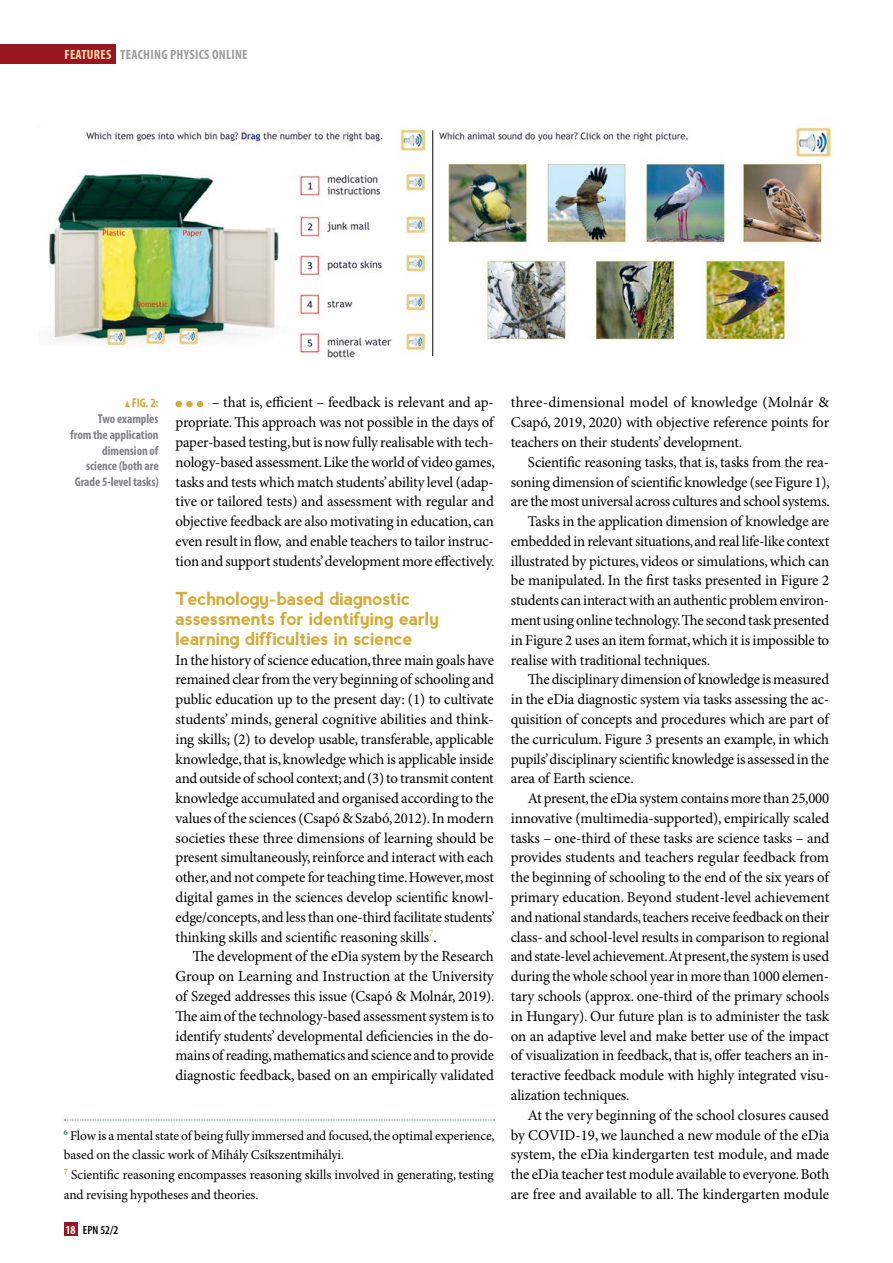
<style>
.page{position:relative;width:893px;height:1263px;background:#fff}
.page>*{position:absolute;margin:0;border:0;box-sizing:border-box;transform-origin:0 0}
.t1{font:700 18px/19.8px "nevis";letter-spacing:-.015em;color:#d3ab37}
.t2{font:15px/19.8px "Minion Pro";letter-spacing:-.01em;color:#000;text-align:justify}
.t3{font:13.5px/19.8px "Minion Pro";letter-spacing:-.01em;color:#000}
.t4{font:700 condensed 13.5px "Myriad Pro";letter-spacing:.02em;color:#9d9d9c}
.t5{font:700 condensed 12.75px/15.8px "Myriad Pro";letter-spacing:-.005em;color:#7d8386;text-align:right}
.t6{font:600 condensed 12px "Myriad Pro";color:#000}
.t7{font:700 condensed 12px "Myriad Pro";color:#fff}
.s1{color:#fedea9}
.s2{font-family:"Mathematical Pi Six";font-weight:400;font-stretch:normal;font-size:8.7px;color:#d3ab37}
.s3{color:#d3ab37}
</style>
<div class="page">
<svg style="left:176px;top:401px;width:6px;height:6px"></svg>
<div style="left:186px;top:401px;width:7px;height:6px;background:#d3ab37;border-radius:50%"></div>
<svg style="left:197px;top:401px;width:6px;height:6px"></svg>
<div style="left:0;top:45px;width:116px;height:19px;background:#991620"></div>
<div style="left:64px;top:1222px;width:13px;height:14px;background:#991620"></div>
<svg style="left:64px;top:1119px;width:430px;height:1px"></svg>
<img style="left:49px;top:129px;width:380px;height:230px">
<img style="left:439px;top:126px;width:393px;height:216px">
<hr style="left:432px;top:130px;width:1px;height:226px;background:#000">
<p class="t4" style="left:64px;top:47px;width:113px"><span class="s1">FEATURES</span> TEACHING physi</p>
<p class="t4" style="left:199px;top:47px;width:21px">cs online</p>
<p class="t5" style="left:70px;top:395px;width:90px"><span class="s2">m</span> <span class="s3">FIG. 2:<br></span>Two examples<br>from the application dimension of science (both are<br>Grade 5-level tasks)</p>
<p class="t2" style="left:176px;top:393px;width:321px;text-indent:36px">– that is, efficient – feedback is relevant and ap&shy;propriate. This approach was not possible in the days of paper-based testing, but is now fully realisable with tech&shy;nology-based assessment. Like the world of video games, tasks and tests which match students’ ability level (adap&shy;tive or tailored tests) and assessment with regular and objective feedback are also motivating in education, can even result in flow, and enable teachers to tailor instruc&shy;tion and support students’ development more effectively.</p>
<p class="t1" style="left:176px;top:589px;width:265px">Technology-based diagnostic assessments for identifying early learning difficulties in science</p>
<p class="t2" style="left:176px;top:650px;width:321px">In the history of science education, three main goals have remained clear from the very beginning of schooling and public education up to the present day: (1) to cultivate students’ minds, general cognitive abilities and think&shy;ing skills; (2) to develop usable, transferable, applicable knowledge, that is, knowledge which is applicable inside and outside of school context; and (3) to transmit content knowledge accumulated and organised according to the values of the sciences (Csapó &amp; Szabó, 2012). In modern societies these three dimensions of learning should be present simultaneously, reinforce and interact with each other, and not compete for teaching time. However, most digital games in the sciences develop scientific knowl&shy;edge/concepts, and less than one-third facilitate students’ thinking skills and scientific reasoning skills<sup>7</sup>.</p>
<p class="t2" style="left:176px;top:947px;width:321px;text-indent:17px">The development of the eDia system by the Research Group on Learning and Instruction at the University of Szeged addresses this issue (Csapó &amp; Molnár, 2019).<br>The aim of the technology-based assessment system is to identify students’ developmental deficiencies in the do&shy;mains of reading, mathematics and science and to provide diagnostic feedback, based on an empirically validated</p>
<p class="t3" style="left:64px;top:1126px;width:432px"><sup>6</sup> Flow is a mental state of being fully immersed and focused, the optimal experience, based on the classic work of Mihály Csíkszentmihályi.<br><sup>7</sup> Scientific reasoning encompasses reasoning skills involved in generating, testing and revising hypotheses and theories.</p>
<p class="t7" style="left:65px;top:1223px;width:12px">18</p>
<p class="t6" style="left:83px;top:1223px;width:37px">EPN 52/2</p>
<p class="t2" style="left:511px;top:393px;width:320px">three-dimensional model of knowledge (Molnár &amp; Csapó, 2019, 2020) with objective reference points for teachers on their students’ development.</p>
<p class="t2" style="left:528px;top:453px;width:303px">Scientific reasoning tasks, that is, tasks from the rea-</p>
<p class="t2" style="left:511px;top:472px;width:321px">soning dimension of scientific knowledge (see Figure 1),</p>
<p class="t2" style="left:511px;top:492px;width:320px">are the most universal across cultures and school systems.</p>
<p class="t2" style="left:528px;top:512px;width:303px">Tasks in the application dimension of knowledge are</p>
<p class="t2" style="left:511px;top:532px;width:320px">embedded in relevant situations, and real life-like context</p>
<p class="t2" style="left:511px;top:552px;width:320px">illustrated by pictures, videos or simulations, which can</p>
<p class="t2" style="left:511px;top:571px;width:320px">be manipulated. In the first tasks presented in Figure 2</p>
<p class="t2" style="left:511px;top:591px;width:320px">students can interact with an authentic problem environ-</p>
<p class="t2" style="left:511px;top:611px;width:320px">ment using online technology. The second task presented</p>
<p class="t2" style="left:511px;top:631px;width:320px">in Figure 2 uses an item format, which it is impossible to</p>
<p class="t2" style="left:511px;top:650px;width:201px">realise with traditional techniques.</p>
<p class="t2" style="left:528px;top:670px;width:303px">The disciplinary dimension of knowledge is measured</p>
<p class="t2" style="left:511px;top:690px;width:320px">in the eDia diagnostic system via tasks assessing the ac-</p>
<p class="t2" style="left:511px;top:710px;width:319px">quisition of concepts and procedures which are part of</p>
<p class="t2" style="left:511px;top:730px;width:320px">the curriculum. Figure 3 presents an example, in which</p>
<p class="t2" style="left:511px;top:749px;width:320px">pupils’ disciplinary scientific knowledge is assessed in the</p>
<p class="t2" style="left:511px;top:769px;width:124px">area of Earth science.</p>
<p class="t2" style="left:528px;top:789px;width:303px">At present, the eDia system contains more than 25,000</p>
<p class="t2" style="left:511px;top:809px;width:320px">innovative (multimedia-supported), empirically scaled</p>
<p class="t2" style="left:511px;top:829px;width:320px">tasks – one-third of these tasks are science tasks – and</p>
<p class="t2" style="left:511px;top:848px;width:320px">provides students and teachers regular feedback from</p>
<p class="t2" style="left:511px;top:868px;width:319px">the beginning of schooling to the end of the six years of</p>
<p class="t2" style="left:511px;top:888px;width:320px">primary education. Beyond student-level achievement</p>
<p class="t2" style="left:511px;top:908px;width:320px">and national standards, teachers receive feedback on their</p>
<p class="t2" style="left:511px;top:927px;width:320px">class- and school-level results in comparison to regional</p>
<p class="t2" style="left:511px;top:947px;width:320px">and state-level achievement. At present, the system is used</p>
<p class="t2" style="left:511px;top:967px;width:320px">during the whole school year in more than 1000 elemen-</p>
<p class="t2" style="left:511px;top:987px;width:320px">tary schools (approx. one-third of the primary schools</p>
<p class="t2" style="left:511px;top:1007px;width:320px">in Hungary). Our future plan is to administer the task</p>
<p class="t2" style="left:511px;top:1026px;width:320px">on an adaptive level and make better use of the impact</p>
<p class="t2" style="left:511px;top:1046px;width:320px">of visualization in feedback, that is, offer teachers an in-</p>
<p class="t2" style="left:511px;top:1066px;width:320px">teractive feedback module with highly integrated visu-</p>
<p class="t2" style="left:511px;top:1086px;width:120px">alization techniques.</p>
<p class="t2" style="left:528px;top:1106px;width:303px">At the very beginning of the school closures caused</p>
<p class="t2" style="left:511px;top:1125px;width:320px">by COVID-19, we launched a new module of the eDia</p>
<p class="t2" style="left:511px;top:1145px;width:320px">system, the eDia kindergarten test module, and made</p>
<p class="t2" style="left:511px;top:1165px;width:320px">the eDia teacher test module available to everyone. Both</p>
<p class="t2" style="left:511px;top:1185px;width:320px">are free and available to all. The kindergarten module</p>
</div>
